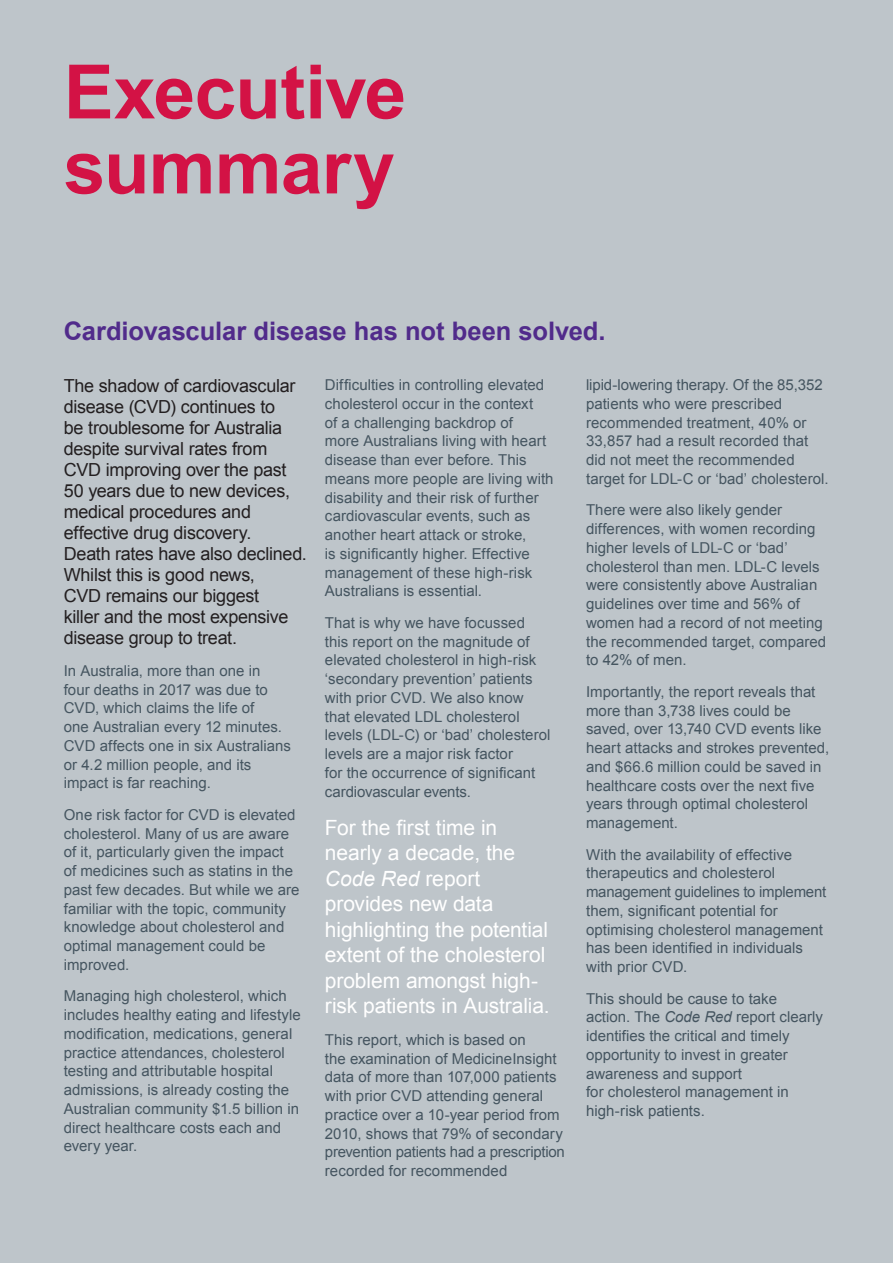
<style>
.page{position:relative;width:893px;height:1263px;background:#bec5ca}
.page>*{position:absolute;margin:0;border:0;box-sizing:border-box;transform-origin:0 0}
.t1{font:700 75px/75px "Arial";letter-spacing:-.01em;color:#d31245}
.t2{font:700 25.5px "Arial";letter-spacing:-.005em;color:#512b8b}
.t3{font:21px/25.5px "Arial";letter-spacing:-.005em;color:#fff}
.t4{font:18px/21px "Arial";letter-spacing:-.015em;color:#231f20}
.t5{font:15px/18.8px "Arial";color:#455560}
.s1{font-style:italic}
</style>
<div class="page">
<h1 class="t1" style="left:64px;top:57px;width:344px">Executive summary</h1>
<h2 class="t2" style="left:64px;top:314px;width:543px">Cardiovascular disease has not been solved.</h2>
<p class="t4" style="left:64px;top:376px;width:245px">The shadow of cardiovascular disease (CVD) continues to<br>be troublesome for Australia despite survival rates from<br>CVD improving over the past<br>50 years due to new devices, medical procedures and effective drug discovery.<br>Death rates have also declined.<br>Whilst this is good news,<br>CVD remains our biggest<br>killer and the most expensive disease group to treat.</p>
<p class="t5" style="left:64px;top:661px;width:229px">In Australia, more than one in<br>four deaths in 2017 was due to<br>CVD, which claims the life of<br>one Australian every 12 minutes.<br>CVD affects one in six Australians or 4.2 million people, and its impact is far reaching.</p>
<p class="t5" style="left:64px;top:805px;width:237px">One risk factor for CVD is elevated cholesterol. Many of us are aware of it, particularly given the impact of medicines such as statins in the past few decades. But while we are familiar with the topic, community knowledge about cholesterol and optimal management could be improved.</p>
<p class="t5" style="left:64px;top:987px;width:239px">Managing high cholesterol, which includes healthy eating and lifestyle modification, medications, general practice attendances, cholesterol testing and attributable hospital admissions, is already costing the Australian community $1.5 billion in direct healthcare costs each and every year.</p>
<p class="t5" style="left:325px;top:376px;width:230px">Difficulties in controlling elevated cholesterol occur in the context<br>of a challenging backdrop of<br>more Australians living with heart disease than ever before. This means more people are living with disability and their risk of further cardiovascular events, such as another heart attack or stroke,<br>is significantly higher. Effective management of these high-risk<br>Australians is essential.</p>
<p class="t5" style="left:325px;top:613px;width:227px">That is why we have focussed this report on the magnitude of elevated cholesterol in high-risk ‘secondary prevention’ patients with prior CVD. We also know that elevated LDL cholesterol levels (LDL-C) or ‘bad’ cholesterol levels are a major risk factor<br>for the occurrence of significant cardiovascular events.</p>
<h3 class="t3" style="left:325px;top:815px;width:226px">For the first time in nearly a decade, the<br><span class="s1">Code Red</span> report provides new data highlighting the potential extent of the cholesterol problem amongst high&shy;risk patients in Australia.</h3>
<p class="t5" style="left:325px;top:1030px;width:242px">This report, which is based on<br>the examination of MedicineInsight data of more than 107,000 patients with prior CVD attending general practice over a 10-year period from 2010, shows that 79% of secondary prevention patients had a prescription recorded for recommended</p>
<p class="t5" style="left:586px;top:376px;width:244px">lipid-lowering therapy. Of the 85,352 patients who were prescribed recommended treatment, 40% or 33,857 had a result recorded that did not meet the recommended target for LDL-C or ‘bad’ cholesterol.</p>
<p class="t5" style="left:586px;top:501px;width:242px">There were also likely gender differences, with women recording higher levels of LDL-C or ‘bad’ cholesterol than men. LDL-C levels were consistently above Australian guidelines over time and 56% of women had a record of not meeting the recommended target, compared to 42% of men.</p>
<p class="t5" style="left:586px;top:682px;width:245px">Importantly, the report reveals that more than 3,738 lives could be saved, over 13,740 CVD events like heart attacks and strokes prevented, and $66.6 million could be saved in healthcare costs over the next five years through optimal cholesterol management.</p>
<p class="t5" style="left:586px;top:845px;width:242px">With the availability of effective therapeutics and cholesterol management guidelines to implement them, significant potential for optimising cholesterol management has been identified in individuals with prior CVD.</p>
<p class="t5" style="left:586px;top:989px;width:238px">This should be cause to take action. The <span class="s1">Code Red</span> report clearly identifies the critical and timely opportunity to invest in greater awareness and support<br>for cholesterol management in high-risk patients.</p>
</div>
